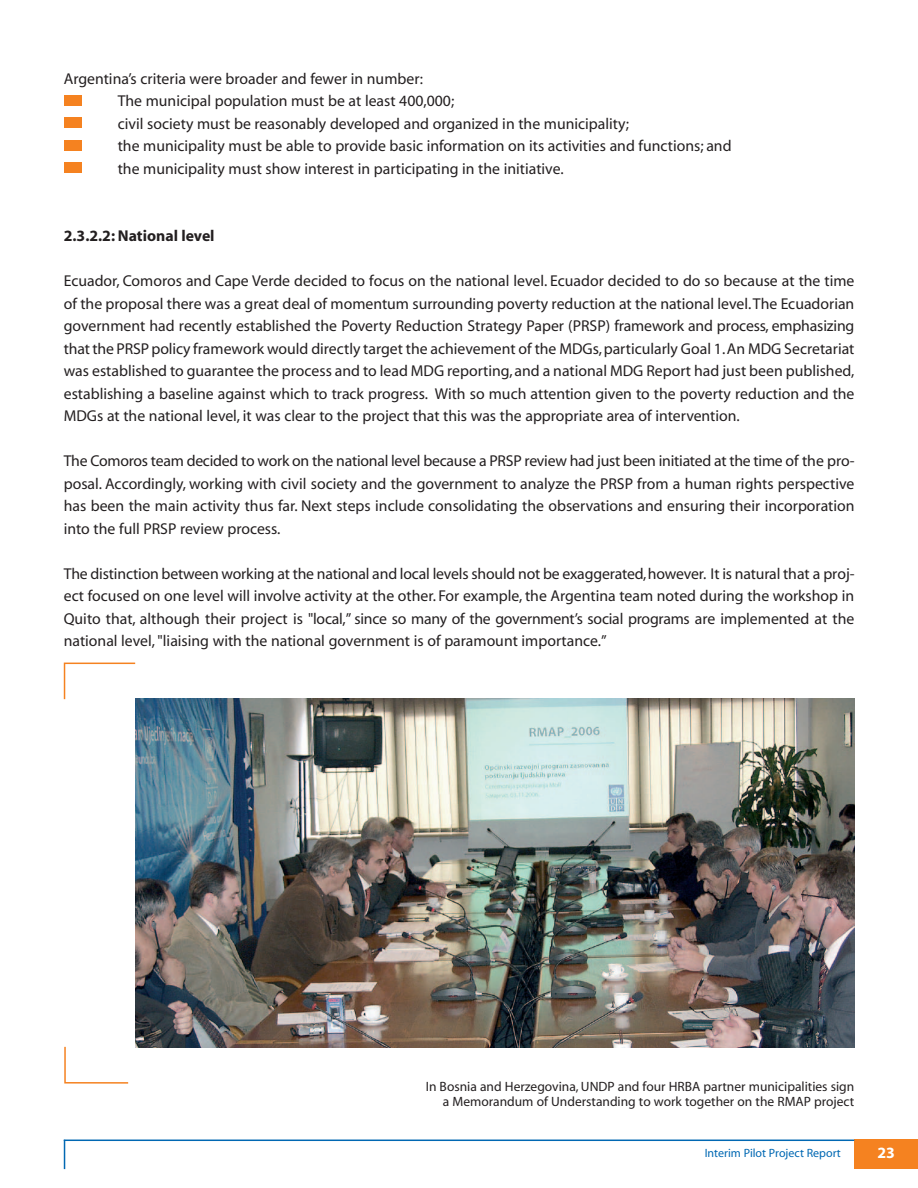
<style>
.page{position:relative;width:918px;height:1188px;background:#fff}
.page>*{position:absolute;margin:0;border:0;box-sizing:border-box;transform-origin:0 0}
.t1{font:15.75px/22.5px "Myriad";color:#231f20;text-align:justify}
.t2{font:700 15.75px "Myriad";color:#231f20}
.t3{font:700 15.75px "Myriad";color:#fff}
.t4{font:13.5px/15px "Myriad";color:#231f20;text-align:right}
.t5{font:12px "Myriad";color:#0168b3}
</style>
<div class="page">
<div style="left:854px;top:1140px;width:64px;height:29px;background:#f58220"></div>
<hr style="left:64px;top:1140px;width:790px;height:1px;background:#0168b3">
<svg style="left:64px;top:1141px;width:1px;height:28px"></svg>
<div style="left:64px;top:162px;width:18px;height:11px;background:#f58220"></div>
<div style="left:64px;top:95px;width:18px;height:10px;background:#f58220"></div>
<div style="left:64px;top:118px;width:18px;height:10px;background:#f58220"></div>
<div style="left:64px;top:140px;width:18px;height:11px;background:#f58220"></div>
<img style="left:136px;top:699px;width:718px;height:349px">
<svg style="left:63px;top:662px;width:74px;height:39px"></svg>
<svg style="left:64px;top:1046px;width:65px;height:38px"></svg>
<p class="t1" style="left:118px;top:68px;width:615px;text-align:left;text-indent:-54px">Argentina’s criteria were broader and fewer in number:<br>The municipal population must be at least 400,000;<br>civil society must be reasonably developed and organized in the municipality;<br>the municipality must be able to provide basic information on its activities and functions; and the municipality must show interest in participating in the initiative.</p>
<p class="t2" style="left:64px;top:230px;width:152px">2.3.2.2: National level</p>
<p class="t1" style="left:64px;top:271px;width:792px">Ecuador, Comoros and Cape Verde decided to focus on the national level. Ecuador decided to do so because at the time of the proposal there was a great deal of momentum surrounding poverty reduction at the national level.The Ecuadorian government had recently established the Poverty Reduction Strategy Paper (PRSP) framework and process, emphasizing that the PRSP policy framework would directly target the achievement of the MDGs, particularly Goal 1.An MDG Secretariat was established to guarantee the process and to lead MDG reporting, and a national MDG Report had just been published, establishing a baseline against which to track progress. With so much attention given to the poverty reduction and the MDGs at the national level, it was clear to the project that this was the appropriate area of intervention.</p>
<p class="t1" style="left:64px;top:451px;width:792px">The Comoros team decided to work on the national level because a PRSP review had just been initiated at the time of the pro&shy;posal. Accordingly, working with civil society and the government to analyze the PRSP from a human rights perspective has been the main activity thus far. Next steps include consolidating the observations and ensuring their incorporation into the full PRSP review process.</p>
<p class="t1" style="left:64px;top:563px;width:792px">The distinction between working at the national and local levels should not be exaggerated,however. It is natural that a proj&shy;ect focused on one level will involve activity at the other. For example, the Argentina team noted during the workshop in Quito that, although their project is "local,” since so many of the government’s social programs are implemented at the national level, "liaising with the national government is of paramount importance.”</p>
<p class="t4" style="left:426px;top:1080px;width:430px">In Bosnia and Herzegovina, UNDP and four HRBA partner municipalities sign a Memorandum of Understanding to work together on the RMAP project</p>
<p class="t5" style="left:705px;top:1149px;width:138px">Interim Pilot Project Report</p>
<p class="t3" style="left:877px;top:1147px;width:19px">23</p>
</div>
